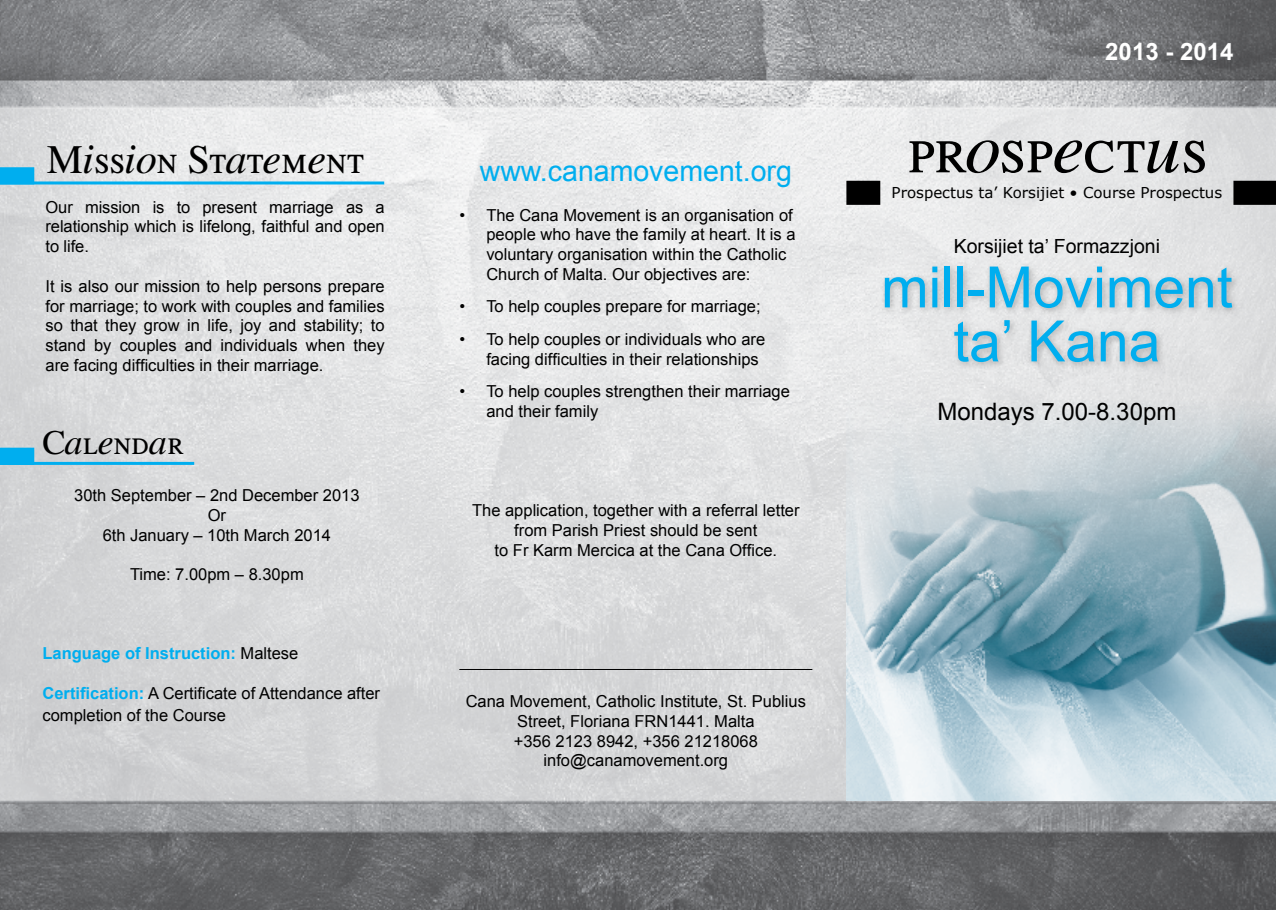
<style>
.page{position:relative;width:1276px;height:910px;background:#fff}
.page>*{position:absolute;margin:0;border:0;box-sizing:border-box;transform-origin:0 0}
.t1{font:69px "Will Grace";color:#000}
.t2{font:57px/54px "Arial";color:#00aeef;text-align:center}
.t3{font:40.5px "Will Grace";color:#000}
.t4{font:34.5px "Will Grace";color:#000}
.t5{font:28.5px "Arial";color:#00aeef}
.t6{font:24px "Arial";color:#000}
.t7{font:700 24px "Arial";color:#fff}
.t8{font:19.5px "Arial";color:#000}
.t9{font:16.5px/19.8px "Arial";color:#000}
.t10{font:700 16.5px "Arial";color:#00aeef}
.t11{font:15px "Verdana";color:#000}
.s1{font-weight:400;color:#000}
.s2{font-weight:700;color:#00aeef}
</style>
<div class="page">
<img style="left:0;top:0;width:1276px;height:910px">
<img style="left:846px;top:401px;width:430px;height:399px">
<div style="left:1234px;top:181px;width:41px;height:23px;background:#000"></div>
<div style="left:1233px;top:181px;width:43px;height:24px;border:2px solid #000"></div>
<div style="left:847px;top:181px;width:32px;height:23px;background:#000"></div>
<div style="left:846px;top:181px;width:34px;height:24px;border:2px solid #000"></div>
<hr style="left:459px;top:669px;width:353px;height:1px;background:#000">
<div style="left:879px;top:261px;width:360px;height:110px;background:#000;opacity:.25"></div>
<svg style="left:0;top:167px;width:34px;height:14px"></svg>
<svg style="left:0;top:448px;width:34px;height:14px"></svg>
<hr style="left:0;top:181px;width:384px;height:3px;background:#00aeef">
<hr style="left:0;top:462px;width:194px;height:3px;background:#00aeef">
<p class="t3" style="left:46px;top:134px;width:320px">Mission Statement</p>
<p class="t9" style="left:46px;top:197px;width:341px;text-align:justify">Our mission is to present marriage as a relationship which is lifelong, faithful and open to life.</p>
<p class="t9" style="left:46px;top:276px;width:341px;text-align:justify">It is also our mission to help persons prepare for marriage; to work with couples and families so that they grow in life, joy and stability; to stand by couples and individuals when they are facing difficulties in their marriage.</p>
<p class="t4" style="left:43px;top:421px;width:142px">Calendar</p>
<p class="t9" style="left:74px;top:485px;width:287px">30th September – 2nd December 2013</p>
<p class="t9" style="left:208px;top:505px;width:20px">Or</p>
<p class="t9" style="left:103px;top:525px;width:230px">6th January – 10th March 2014</p>
<p class="t9" style="left:130px;top:565px;width:175px">Time: 7.00pm – 8.30pm</p>
<p class="t10" style="left:43px;top:643px;width:257px">Language of Instruction: <span class="s1">Maltese</span></p>
<p class="t9" style="left:43px;top:682px;width:339px;line-height:21.6px"><span class="s2">Certification:</span> A Certificate of Attendance after completion of the Course</p>
<p class="t5" style="left:480px;top:152px;width:314px">www.canamovement.org</p>
<p class="t9" style="left:486px;top:205px;width:311px;text-indent:-27px">• The Cana Movement is an organisation of people who have the family at heart. It is a voluntary organisation within the Catholic Church of Malta. Our objectives are:</p>
<p class="t9" style="left:459px;top:297px;width:303px">• To help couples prepare for marriage;</p>
<p class="t9" style="left:486px;top:329px;width:280px;text-indent:-27px">• To help couples or individuals who are facing difficulties in their relationships</p>
<p class="t9" style="left:486px;top:382px;width:305px;text-indent:-27px">• To help couples strengthen their marriage and their family</p>
<p class="t9" style="left:472px;top:501px;width:329px;text-align:center">The application, together with a referral letter from Parish Priest should be sent</p>
<p class="t9" style="left:494px;top:540px;width:284px">to Fr Karm Mercica at the Cana Office.</p>
<p class="t9" style="left:466px;top:691px;width:342px;text-align:center">Cana Movement, Catholic Institute, St. Publius<br>Street, Floriana FRN1441. Malta</p>
<p class="t9" style="left:514px;top:731px;width:246px">+356 2123 8942, +356 21218068</p>
<p class="t9" style="left:543px;top:751px;width:186px">info@canamovement.org</p>
<p class="t7" style="left:1105px;top:36px;width:130px">2013 - 2014</p>
<p class="t1" style="left:907px;top:107px;width:302px">prospectus</p>
<p class="t11" style="left:891px;top:182px;width:332px">Prospectus ta’ Korsijiet • Course Prospectus</p>
<p class="t8" style="left:953px;top:233px;width:208px">Korsijiet ta’ Formazzjoni</p>
<p class="t2" style="left:881px;top:261px;width:353px">mill-Moviment ta’ Kana</p>
<p class="t6" style="left:937px;top:395px;width:240px">Mondays 7.00-8.30pm</p>
</div>
